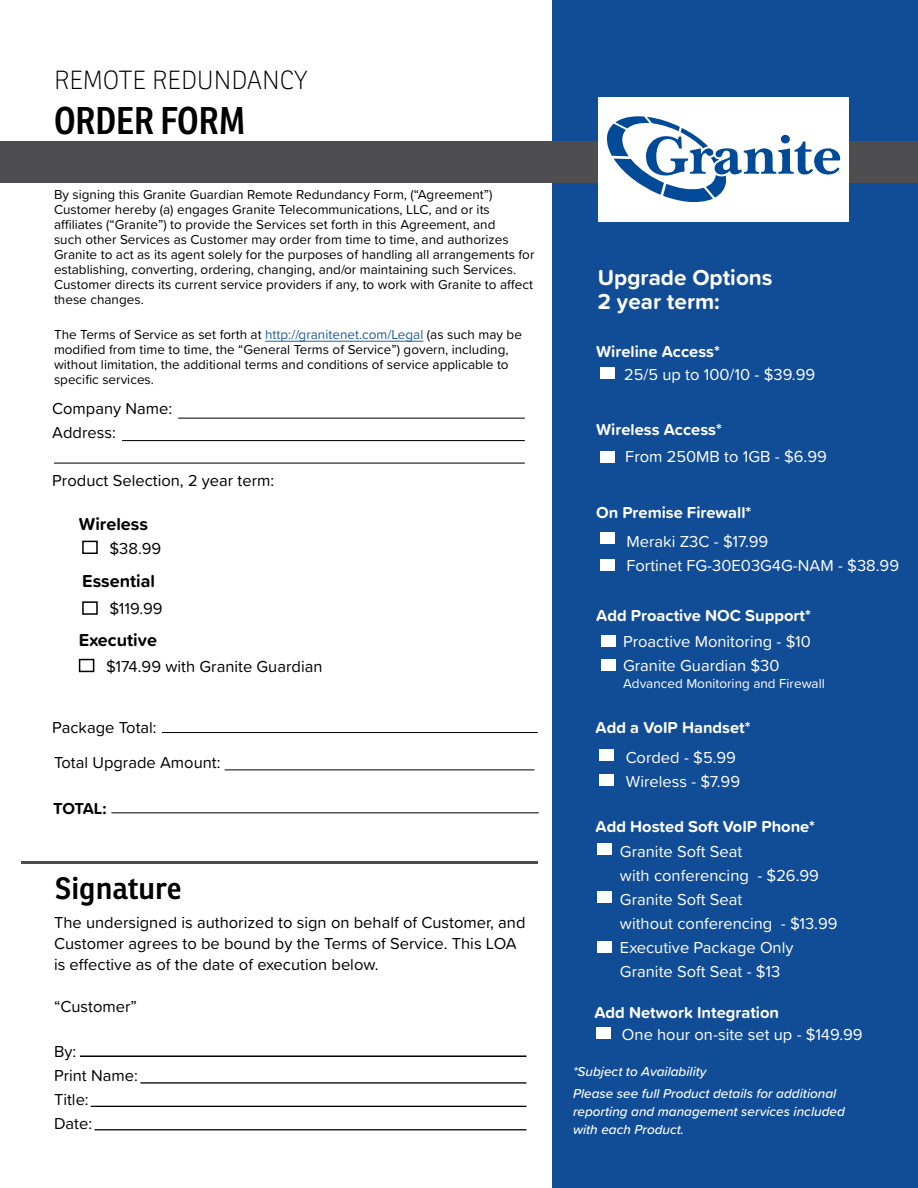
<style>
.page{position:relative;width:918px;height:1188px;background:#fff}
.page>*{position:absolute;margin:0;border:0;box-sizing:border-box;transform-origin:0 0}
.t1{font:600 37.5px "Ronnia Cond";color:#000}
.t2{font:600 30px "Ronnia";color:#000}
.t3{font:100 25.5px "Ronnia";color:#000}
.t4{font:700 22.5px/24px "Proxima Soft";color:#fff}
.t5{font:700 18px "Proxima Soft";color:#000}
.t6{font:16.5px/24px "Proxima Soft";color:#fff}
.t7{font:16.5px/24px "Proxima Soft";color:#000}
.t8{font:700 16.5px "Proxima Soft";color:#fff}
.t9{font:700 16.5px "Proxima Soft";letter-spacing:-.025em;color:#000}
.t10{font:13.5px/15px "Proxima Soft";color:#000}
.t11{font:italic 500 13.5px/18px "Proxima Soft";color:#fff}
.t12{font:13.5px "Proxima Soft";color:#fff}
.s1{color:#215e9e}
</style>
<div class="page">
<div style="left:553px;top:0;width:365px;height:1188px;background:#114d97"></div>
<div style="left:0;top:141px;width:918px;height:42px;background:#4e4e50"></div>
<div style="left:598px;top:97px;width:251px;height:125px;background:#fff"></div>
<svg style="left:607px;top:116px;width:233px;height:86px"></svg>
<hr style="left:265px;top:341px;width:158px;height:1px;background:#215e9e">
<hr style="left:80px;top:1055px;width:446px;height:2px;background:#000">
<hr style="left:22px;top:862px;width:516px;height:2px;background:#4e4e50">
<hr style="left:140px;top:1082px;width:386px;height:2px;background:#000">
<hr style="left:91px;top:1106px;width:435px;height:1px;background:#000">
<hr style="left:94px;top:1129px;width:432px;height:1px;background:#000">
<hr style="left:178px;top:418px;width:347px;height:1px;background:#000">
<hr style="left:122px;top:440px;width:403px;height:1px;background:#000">
<hr style="left:54px;top:463px;width:471px;height:1px;background:#000">
<div style="left:82px;top:541px;width:16px;height:13px;border:2px solid #000"></div>
<div style="left:82px;top:601px;width:16px;height:14px;border:2px solid #000"></div>
<div style="left:79px;top:659px;width:15px;height:13px;border:2px solid #000"></div>
<div style="left:601px;top:367px;width:14px;height:12px;background:#fff"></div>
<div style="left:601px;top:451px;width:14px;height:12px;background:#fff"></div>
<div style="left:601px;top:532px;width:14px;height:12px;background:#fff"></div>
<div style="left:601px;top:559px;width:14px;height:12px;background:#fff"></div>
<div style="left:601px;top:635px;width:14px;height:11px;background:#fff"></div>
<div style="left:600px;top:750px;width:14px;height:11px;background:#fff"></div>
<div style="left:598px;top:844px;width:14px;height:11px;background:#fff"></div>
<hr style="left:111px;top:812px;width:428px;height:1px;background:#000">
<div style="left:600px;top:775px;width:14px;height:11px;background:#fff"></div>
<div style="left:598px;top:891px;width:14px;height:12px;background:#fff"></div>
<div style="left:601px;top:659px;width:14px;height:12px;background:#fff"></div>
<div style="left:598px;top:941px;width:14px;height:12px;background:#fff"></div>
<hr style="left:225px;top:770px;width:309px;height:1px;background:#000">
<hr style="left:162px;top:732px;width:376px;height:1px;background:#000">
<div style="left:596px;top:1027px;width:14px;height:12px;background:#fff"></div>
<h3 class="t3" style="left:54px;top:65px;width:255px">REMOTE REDUNDANCY</h3>
<h1 class="t1" style="left:54px;top:98px;width:193px">ORDER FORM</h1>
<p class="t10" style="left:54px;top:187px;width:482px">By signing this Granite Guardian Remote Redundancy Form, (“Agreement”)<br>Customer hereby (a) engages Granite Telecommunications, LLC, and or its affiliates (“Granite”) to provide the Services set forth in this Agreement, and<br>such other Services as Customer may order from time to time, and authorizes Granite to act as its agent solely for the purposes of handling all arrangements for establishing, converting, ordering, changing, and/or maintaining such Services.<br>Customer directs its current service providers if any, to work with Granite to affect these changes.</p>
<p class="t10" style="left:54px;top:327px;width:469px">The Terms of Service as set forth at <span class="s1">http://granitenet.com/Legal</span> (as such may be modified from time to time, the “General Terms of Service”) govern, including, without limitation, the additional terms and conditions of service applicable to specific services.</p>
<p class="t7" style="left:52px;top:396px;width:122px">Company Name:<br>Address:</p>
<p class="t7" style="left:52px;top:468px;width:224px">Product Selection, 2 year term:</p>
<h3 class="t5" style="left:79px;top:510px;width:71px">Wireless</h3>
<p class="t7" style="left:110px;top:535px;width:53px">$38.99</p>
<h3 class="t5" style="left:82px;top:568px;width:75px">Essential</h3>
<p class="t7" style="left:110px;top:596px;width:55px">$119.99</p>
<h3 class="t5" style="left:79px;top:627px;width:80px">Executive</h3>
<p class="t7" style="left:106px;top:654px;width:218px">$174.99 with Granite Guardian</p>
<p class="t7" style="left:52px;top:714px;width:106px">Package Total:</p>
<p class="t7" style="left:54px;top:750px;width:168px">Total Upgrade Amount:</p>
<p class="t9" style="left:53px;top:796px;width:55px">TOTAL:</p>
<h2 class="t2" style="left:55px;top:870px;width:128px">Signature</h2>
<p class="t7" style="left:54px;top:911px;width:473px;line-height:21px">The undersigned is authorized to sign on behalf of Customer, and<br>Customer agrees to be bound by the Terms of Service. This LOA is effective as of the date of execution below.</p>
<p class="t7" style="left:54px;top:993px;width:84px">“Customer”</p>
<p class="t7" style="left:54px;top:1038px;width:85px">By:<br>Print Name:<br>Title:<br>Date:</p>
<h3 class="t4" style="left:598px;top:265px;width:176px">Upgrade Options<br>2 year term:</h3>
<p class="t8" style="left:596px;top:339px;width:125px">Wireline Access*</p>
<p class="t6" style="left:624px;top:361px;width:192px">25/5 up to 100/10 - $39.99</p>
<p class="t8" style="left:596px;top:417px;width:127px">Wireless Access*</p>
<p class="t6" style="left:625px;top:444px;width:203px">From 250MB to 1GB - $6.99</p>
<p class="t8" style="left:596px;top:500px;width:157px">On Premise Firewall*</p>
<p class="t6" style="left:626px;top:528px;width:274px">Meraki Z3C - $17.99<br>Fortinet FG-30E03G4G-NAM - $38.99</p>
<p class="t8" style="left:596px;top:603px;width:216px">Add Proactive NOC Support*</p>
<p class="t6" style="left:623px;top:629px;width:189px">Proactive Monitoring - $10<br>Granite Guardian $30</p>
<p class="t12" style="left:623px;top:673px;width:203px">Advanced Monitoring and Firewall</p>
<p class="t8" style="left:596px;top:715px;width:157px">Add a VoIP Handset*</p>
<p class="t6" style="left:626px;top:744px;width:116px">Corded - $5.99<br>Wireless - $7.99</p>
<p class="t8" style="left:596px;top:814px;width:221px">Add Hosted Soft VoIP Phone*</p>
<p class="t6" style="left:620px;top:838px;width:219px">Granite Soft Seat<br>with conferencing - $26.99<br>Granite Soft Seat<br>without conferencing - $13.99<br>Executive Package Only<br>Granite Soft Seat - $13</p>
<p class="t8" style="left:594px;top:1000px;width:186px">Add Network Integration</p>
<p class="t6" style="left:622px;top:1022px;width:242px">One hour on-site set up - $149.99</p>
<p class="t11" style="left:573px;top:1062px;width:135px">*Subject to Availability</p>
<p class="t11" style="left:573px;top:1084px;width:273px">Please see full Product details for additional reporting and management services included with each Product.</p>
</div>
